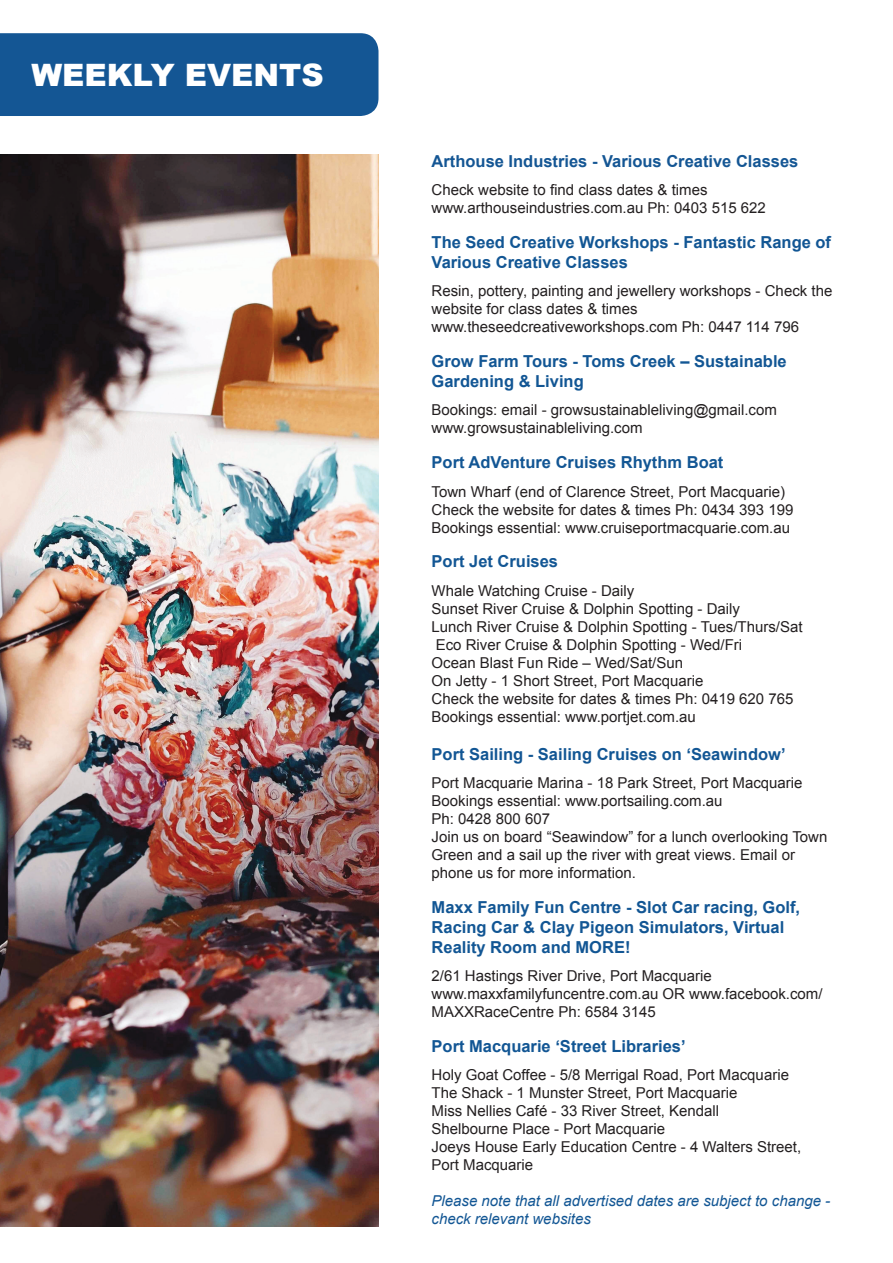
<style>
.page{position:relative;width:893px;height:1263px;background:#fff}
.page>*{position:absolute;margin:0;border:0;box-sizing:border-box;transform-origin:0 0}
.t1{font:900 30.9px "Arial";color:#fff}
.t2{font:700 16.5px/19.8px "Arial";color:#125694}
.t3{font:700 16.5px "Arial";color:#145694}
.t4{font:15px/18px "Arial";color:#231f20}
.t5{font:italic 15px/18px "Arial";color:#125694}
</style>
<div class="page">
<div style="left:0;top:33px;width:378px;height:83px;background:#145694"></div>
<img style="left:0;top:154px;width:379px;height:1073px">
<p class="t1" style="left:31px;top:53px;width:294px">WEEKLY EVENTS</p>
<p class="t3" style="left:432px;top:150px;width:368px">Arthouse Industries - Various Creative Classes</p>
<p class="t4" style="left:432px;top:181px;width:277px">Check website to find class dates &amp; times</p>
<p class="t4" style="left:432px;top:199px;width:336px">www.arthouseindustries.com.au Ph: 0403 515 622</p>
<p class="t2" style="left:432px;top:233px;width:401px">The Seed Creative Workshops - Fantastic Range of<br>Various Creative Classes</p>
<p class="t4" style="left:432px;top:282px;width:402px">Resin, pottery, painting and jewellery workshops - Check the website for class dates &amp; times</p>
<p class="t4" style="left:432px;top:318px;width:369px">www.theseedcreativeworkshops.com Ph: 0447 114 796</p>
<p class="t2" style="left:432px;top:352px;width:357px">Grow Farm Tours - Toms Creek – Sustainable<br>Gardening &amp; Living</p>
<p class="t4" style="left:432px;top:401px;width:347px">Bookings: email - growsustainableliving@gmail.com</p>
<p class="t4" style="left:432px;top:419px;width:212px">www.growsustainableliving.com</p>
<p class="t2" style="left:432px;top:453px;width:293px">Port AdVenture Cruises Rhythm Boat</p>
<p class="t4" style="left:432px;top:482px;width:355px">Town Wharf (end of Clarence Street, Port Macquarie)</p>
<p class="t4" style="left:432px;top:500px;width:363px">Check the website for dates &amp; times Ph: 0434 393 199</p>
<p class="t4" style="left:432px;top:518px;width:360px">Bookings essential: www.cruiseportmacquarie.com.au</p>
<p class="t2" style="left:432px;top:552px;width:128px">Port Jet Cruises</p>
<p class="t4" style="left:432px;top:582px;width:204px">Whale Watching Cruise - Daily</p>
<p class="t4" style="left:432px;top:600px;width:310px">Sunset River Cruise &amp; Dolphin Spotting - Daily</p>
<p class="t4" style="left:432px;top:618px;width:373px">Lunch River Cruise &amp; Dolphin Spotting - Tues/Thurs/Sat</p>
<p class="t4" style="left:436px;top:636px;width:308px">Eco River Cruise &amp; Dolphin Spotting - Wed/Fri</p>
<p class="t4" style="left:432px;top:654px;width:253px">Ocean Blast Fun Ride – Wed/Sat/Sun</p>
<p class="t4" style="left:432px;top:672px;width:273px">On Jetty - 1 Short Street, Port Macquarie</p>
<p class="t4" style="left:432px;top:690px;width:363px">Check the website for dates &amp; times Ph: 0419 620 765</p>
<p class="t4" style="left:432px;top:708px;width:266px">Bookings essential: www.portjet.com.au</p>
<p class="t2" style="left:432px;top:744px;width:355px">Port Sailing - Sailing Cruises on ‘Seawindow’</p>
<p class="t4" style="left:432px;top:774px;width:372px">Port Macquarie Marina - 18 Park Street, Port Macquarie</p>
<p class="t4" style="left:432px;top:792px;width:292px">Bookings essential: www.portsailing.com.au</p>
<p class="t4" style="left:432px;top:810px;width:120px">Ph: 0428 800 607</p>
<p class="t4" style="left:432px;top:828px;width:397px">Join us on board “Seawindow” for a lunch overlooking Town<br>Green and a sail up the river with great views. Email or phone us for more information.</p>
<p class="t2" style="left:432px;top:898px;width:370px">Maxx Family Fun Centre - Slot Car racing, Golf,<br>Racing Car &amp; Clay Pigeon Simulators, Virtual<br>Reality Room and MORE!</p>
<p class="t4" style="left:432px;top:967px;width:282px">2/61 Hastings River Drive, Port Macquarie</p>
<p class="t4" style="left:432px;top:985px;width:392px">www.maxxfamilyfuncentre.com.au OR www.facebook.com/<br>MAXXRaceCentre Ph: 6584 3145</p>
<p class="t2" style="left:432px;top:1037px;width:256px">Port Macquarie ‘Street Libraries’</p>
<p class="t4" style="left:432px;top:1066px;width:359px">Holy Goat Coffee - 5/8 Merrigal Road, Port Macquarie</p>
<p class="t4" style="left:432px;top:1084px;width:307px">The Shack - 1 Munster Street, Port Macquarie</p>
<p class="t4" style="left:432px;top:1102px;width:289px">Miss Nellies Café - 33 River Street, Kendall</p>
<p class="t4" style="left:432px;top:1120px;width:235px">Shelbourne Place - Port Macquarie</p>
<p class="t4" style="left:432px;top:1138px;width:371px">Joeys House Early Education Centre - 4 Walters Street,</p>
<p class="t4" style="left:432px;top:1156px;width:103px">Port Macquarie</p>
<p class="t5" style="left:432px;top:1192px;width:400px">Please note that all advertised dates are subject to change - check relevant websites</p>
</div>
